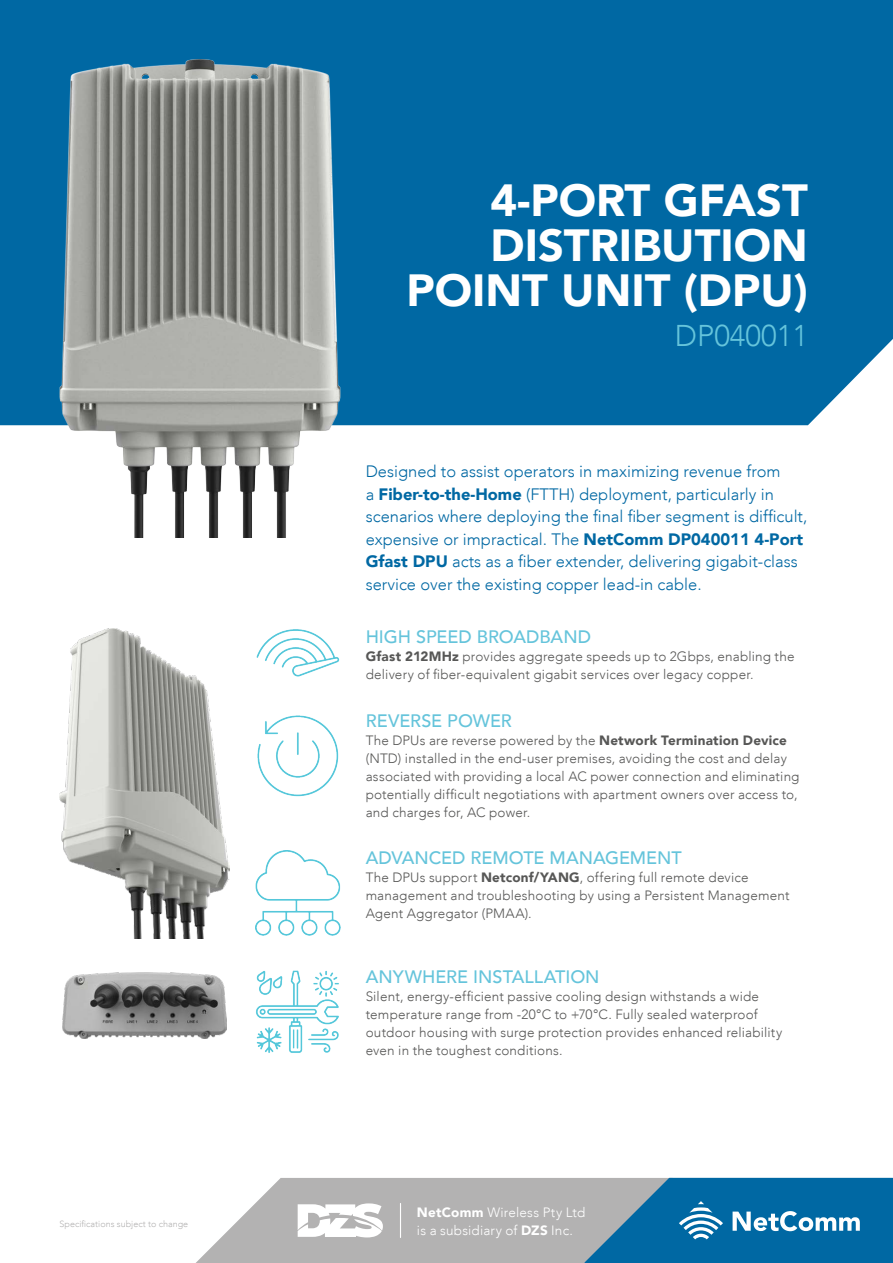
<style>
.page{position:relative;width:893px;height:1263px;background:#fff}
.page>*{position:absolute;margin:0;border:0;box-sizing:border-box;transform-origin:0 0}
.t1{font:900 45px/45px "Avenir LT";color:#fff;text-align:right}
.t2{font:300 30px "Avenir LT";color:#65c4db}
.t3{font:500 18px "Avenir LT";letter-spacing:-.005em;color:#65c4db}
.t4{font:300 16.5px/22.5px "Avenir LT";color:#0068a3}
.t5{font:300 13.5px/18px "Avenir LT";letter-spacing:.015em;color:#575756}
.t6{font:300 13.5px/18px "Avenir LT";letter-spacing:.015em;color:#fff}
.t7{font:300 9px "Avenir LT";color:#b3b2b2}
.s1{font-weight:900}
</style>
<div class="page">
<div style="left:0;top:0;width:893px;height:425px;background:#0068a3"></div>
<svg style="left:196px;top:1178px;width:697px;height:85px;background:#7ca0b5"></svg>
<hr style="left:400px;top:1203px;width:1px;height:34px;background:#fff">
<img style="left:62px;top:972px;width:165px;height:66px">
<img style="left:60px;top:60px;width:280px;height:478px">
<img style="left:60px;top:629px;width:170px;height:309px">
<img style="left:256px;top:629px;width:84px;height:48px">
<img style="left:256px;top:970px;width:83px;height:83px">
<img style="left:257px;top:715px;width:82px;height:82px">
<img style="left:255px;top:851px;width:85px;height:85px">
<p class="t7" style="left:60px;top:1219px;width:130px">Specifications subject to change</p>
<h1 class="t1" style="left:406px;top:178px;width:403px">4-PORT GFAST<br>DISTRIBUTION<br>POINT UNIT (DPU)</h1>
<h2 class="t2" style="left:675px;top:318px;width:135px">DP040011</h2>
<p class="t4" style="left:366px;top:460px;width:443px">Designed to assist operators in maximizing revenue from<br>a <span class="s1">Fiber-to-the-Home</span> (FTTH) deployment, particularly in scenarios where deploying the final fiber segment is difficult, expensive or impractical. The <span class="s1">NetComm DP040011 4-Port Gfast DPU</span> acts as a fiber extender, delivering gigabit-class service over the existing copper lead-in cable.</p>
<h3 class="t3" style="left:366px;top:626px;width:227px">HIGH SPEED BROADBAND</h3>
<p class="t5" style="left:366px;top:647px;width:430px"><span class="s1">Gfast 212MHz</span> provides aggregate speeds up to 2Gbps, enabling the delivery of fiber-equivalent gigabit services over legacy copper.</p>
<h3 class="t3" style="left:366px;top:710px;width:148px">REVERSE POWER</h3>
<p class="t5" style="left:366px;top:731px;width:435px">The DPUs are reverse powered by the <span class="s1">Network Termination Device </span>(NTD) installed in the end-user premises, avoiding the cost and delay associated with providing a local AC power connection and eliminating potentially difficult negotiations with apartment owners over access to, and charges for, AC power.</p>
<h3 class="t3" style="left:366px;top:848px;width:317px">ADVANCED REMOTE MANAGEMENT</h3>
<p class="t5" style="left:366px;top:869px;width:425px">The DPUs support <span class="s1">Netconf/YANG</span>, offering full remote device management and troubleshooting by using a Persistent Management<br>Agent Aggregator (PMAA).</p>
<h3 class="t3" style="left:366px;top:967px;width:235px">ANYWHERE INSTALLATION</h3>
<p class="t5" style="left:366px;top:988px;width:418px">Silent, energy-efficient passive cooling design withstands a wide temperature range from -20°C to +70°C. Fully sealed waterproof outdoor housing with surge protection provides enhanced reliability even in the toughest conditions.</p>
<p class="t6" style="left:417px;top:1203px;width:170px"><span class="s1">NetComm</span> Wireless Pty Ltd is a subsidiary of <span class="s1">DZS</span> Inc.</p>
</div>
